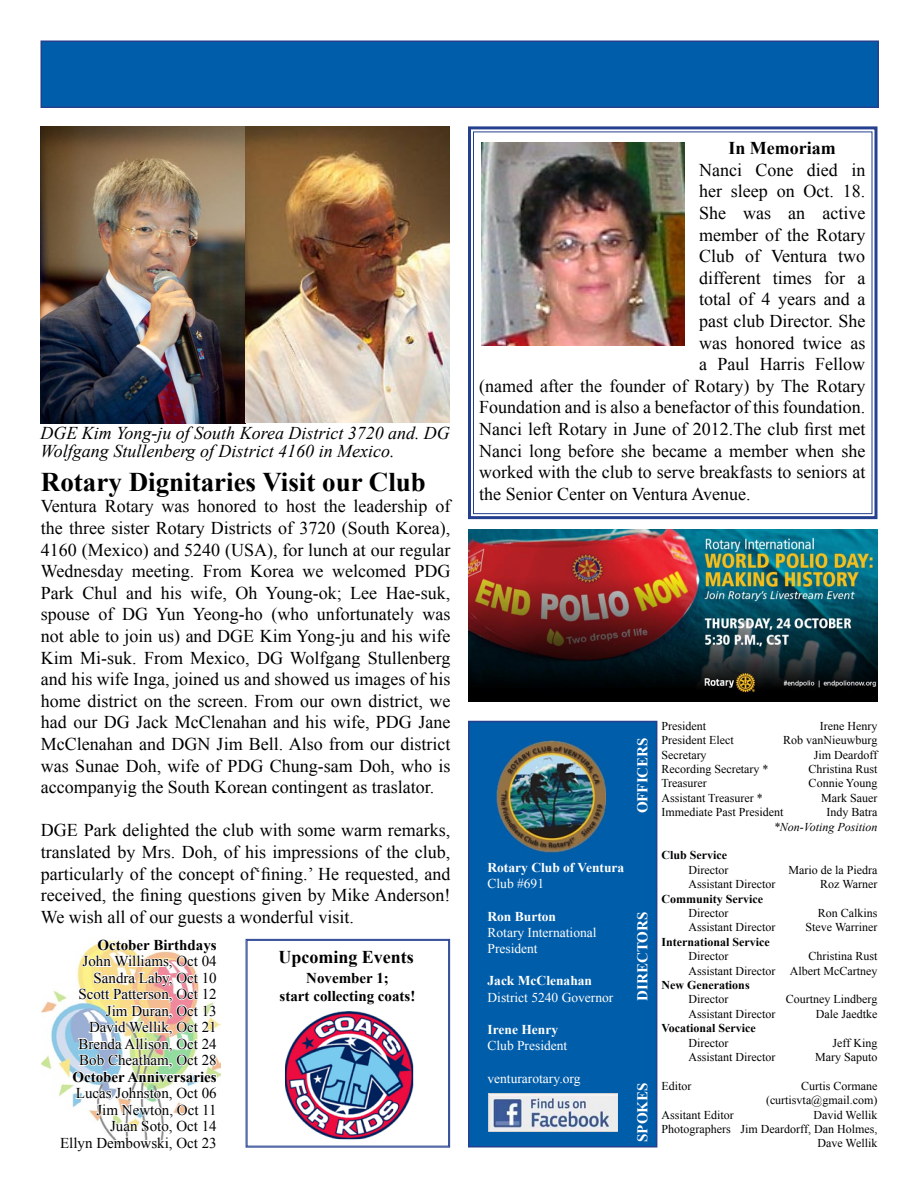
<style>
.page{position:relative;width:918px;height:1188px;background:#fff}
.page>*{position:absolute;margin:0;border:0;box-sizing:border-box;transform-origin:0 0}
.t1{font:700 27px "Times New Roman";color:#000}
.t2{font:18px/21.6px "Times New Roman";color:#000;text-align:justify}
.t3{font:italic 18px/18px "Times New Roman";color:#000}
.t4{font:700 18px "Times New Roman";color:#000}
.t5{font:15px/16.5px "Times New Roman";color:#000;text-align:right}
.t6{font:700 15px/18px "Times New Roman";color:#000;text-align:center}
.t7{font:700 15px "Times New Roman";color:#fff}
.t8{font:13.5px/16.2px "Times New Roman";color:#fff}
.t9{font:700 13.5px "Times New Roman";color:#fff}
.t10{font:12px/14.4px "Times New Roman";color:#000;text-align:right}
.t11{font:700 12px "Times New Roman";color:#000}
.t12{font:italic 12px "Times New Roman";color:#000}
</style>
<div class="page">
<div style="left:468px;top:721px;width:189px;height:427px;background:#005daa;border:2px solid #25408f"></div>
<div style="left:40px;top:40px;width:839px;height:68px;background:#005daa;border:2px solid #25408f"></div>
<img style="left:496px;top:740px;width:110px;height:113px">
<img style="left:489px;top:1094px;width:128px;height:38px">
<img style="left:41px;top:990px;width:180px;height:88px">
<svg style="left:245px;top:939px;width:205px;height:209px"></svg>
<div style="left:247px;top:940px;width:202px;height:206px;border:1px solid #25408f"></div>
<svg style="left:59px;top:940px;width:159px;height:207px"></svg>
<img style="left:468px;top:529px;width:410px;height:172px">
<svg style="left:468px;top:126px;width:410px;height:394px"></svg>
<div style="left:473px;top:131px;width:400px;height:383px;border:1px solid #25408f"></div>
<img style="left:481px;top:142px;width:204px;height:204px">
<img style="left:285px;top:1011px;width:128px;height:128px">
<img style="left:40px;top:126px;width:410px;height:297px">
<p class="t3" style="left:40px;top:424px;width:411px">DGE Kim Yong-ju of South Korea District 3720 and. DG<br>Wolfgang Stullenberg of District 4160 in Mexico.</p>
<h1 class="t1" style="left:41px;top:463px;width:387px">Rotary Dignitaries Visit our Club</h1>
<p class="t2" style="left:41px;top:495px;width:411px">Ventura Rotary was honored to host the leadership of the three sister Rotary Districts of 3720 (South Korea), 4160 (Mexico) and 5240 (USA), for lunch at our regular Wednesday meeting. From Korea we welcomed PDG Park Chul and his wife, Oh Young-ok; Lee Hae-suk, spouse of DG Yun Yeong-ho (who unfortunately was not able to join us) and DGE Kim Yong-ju and his wife Kim Mi-suk. From Mexico, DG Wolfgang Stullenberg and his wife Inga, joined us and showed us images of his home district on the screen. From our own district, we had our DG Jack McClenahan and his wife, PDG Jane McClenahan and DGN Jim Bell. Also from our district was Sunae Doh, wife of PDG Chung-sam Doh, who is accompanyig the South Korean contingent as traslator.</p>
<p class="t2" style="left:41px;top:819px;width:411px">DGE Park delighted the club with some warm remarks, translated by Mrs. Doh, of his impressions of the club, particularly of the concept of‘fining.’ He requested, and received, the fining questions given by Mike Anderson!<br>We wish all of our guests a wonderful visit.</p>
<p class="t6" style="left:97px;top:935px;width:121px">October Birthdays</p>
<p class="t5" style="left:78px;top:953px;width:140px">John Williams, Oct 04<br>Sandra Laby, Oct 10<br>Scott Patterson, Oct 12<br>Jim Duran, Oct 13<br>David Wellik, Oct 21<br>Brenda Allison, Oct 24<br>Bob Cheatham, Oct 28</p>
<p class="t6" style="left:72px;top:1067px;width:146px">October Anniversaries</p>
<p class="t5" style="left:60px;top:1085px;width:158px">Lucas Johnston, Oct 06<br>Jim Newton, Oct 11<br>Juan Soto, Oct 14<br>Ellyn Dembowski, Oct 23</p>
<p class="t4" style="left:278px;top:944px;width:137px">Upcoming Events</p>
<p class="t6" style="left:280px;top:969px;width:137px">November 1;<br>start collecting coats!</p>
<p class="t4" style="left:728px;top:136px;width:109px">In Memoriam</p>
<p class="t2" style="left:699px;top:159px;width:168px">Nanci Cone died in</p>
<p class="t2" style="left:699px;top:180px;width:168px">her sleep on Oct. 18.</p>
<p class="t2" style="left:699px;top:202px;width:168px">She was an active</p>
<p class="t2" style="left:699px;top:224px;width:168px">member of the Rotary</p>
<p class="t2" style="left:699px;top:245px;width:168px">Club of Ventura two</p>
<p class="t2" style="left:699px;top:267px;width:168px">different times for a</p>
<p class="t2" style="left:699px;top:288px;width:168px">total of 4 years and a</p>
<p class="t2" style="left:699px;top:310px;width:168px">past club Director. She</p>
<p class="t2" style="left:699px;top:332px;width:168px">was honored twice as</p>
<p class="t2" style="left:699px;top:353px;width:168px">a Paul Harris Fellow</p>
<p class="t2" style="left:479px;top:375px;width:388px">(named after the founder of Rotary) by The Rotary</p>
<p class="t2" style="left:479px;top:396px;width:388px">Foundation and is also a benefactor of this foundation.</p>
<p class="t2" style="left:479px;top:418px;width:388px">Nanci left Rotary in June of 2012.The club first met</p>
<p class="t2" style="left:479px;top:440px;width:388px">Nanci long before she became a member when she</p>
<p class="t2" style="left:479px;top:461px;width:388px">worked with the club to serve breakfasts to seniors at</p>
<p class="t2" style="left:479px;top:483px;width:273px">the Senior Center on Ventura Avenue.</p>
<p class="t7" style="left:632px;top:813px;width:77px;rotate:-90deg">OFFICERS</p>
<p class="t9" style="left:488px;top:858px;width:138px">Rotary Club of Ventura</p>
<p class="t8" style="left:488px;top:875px;width:58px">Club #691</p>
<p class="t9" style="left:488px;top:907px;width:70px">Ron Burton</p>
<p class="t8" style="left:488px;top:924px;width:111px">Rotary International<br>President</p>
<p class="t9" style="left:488px;top:971px;width:106px">Jack McClenahan</p>
<p class="t8" style="left:488px;top:989px;width:127px">District 5240 Governor</p>
<p class="t9" style="left:488px;top:1020px;width:72px">Irene Henry</p>
<p class="t8" style="left:488px;top:1037px;width:81px">Club President</p>
<p class="t8" style="left:488px;top:1070px;width:94px">venturarotary.org</p>
<p class="t7" style="left:632px;top:1001px;width:90px;rotate:-90deg">DIRECTORS</p>
<p class="t7" style="left:632px;top:1142px;width:61px;rotate:-90deg">SPOKES</p>
<p class="t10" style="left:661px;top:718px;width:46px">President</p>
<p class="t10" style="left:820px;top:718px;width:59px">Irene Henry</p>
<p class="t10" style="left:661px;top:733px;width:74px">President Elect</p>
<p class="t10" style="left:783px;top:733px;width:96px">Rob vanNieuwburg</p>
<p class="t10" style="left:661px;top:747px;width:47px">Secretary</p>
<p class="t10" style="left:814px;top:747px;width:65px">Jim Deardoff</p>
<p class="t10" style="left:661px;top:762px;width:109px">Recording Secretary *</p>
<p class="t10" style="left:808px;top:762px;width:71px">Christina Rust</p>
<p class="t10" style="left:661px;top:776px;width:47px">Treasurer</p>
<p class="t10" style="left:809px;top:776px;width:70px">Connie Young</p>
<p class="t10" style="left:661px;top:790px;width:103px">Assistant Treasurer *</p>
<p class="t10" style="left:821px;top:790px;width:58px">Mark Sauer</p>
<p class="t10" style="left:661px;top:805px;width:123px">Immediate Past President</p>
<p class="t10" style="left:826px;top:805px;width:52px">Indy Batra</p>
<p class="t12" style="left:774px;top:818px;width:105px">*Non-Voting Position</p>
<p class="t11" style="left:661px;top:847px;width:67px">Club Service</p>
<p class="t10" style="left:688px;top:862px;width:41px">Director</p>
<p class="t10" style="left:788px;top:862px;width:90px">Mario de la Piedra</p>
<p class="t10" style="left:688px;top:877px;width:88px">Assistant Director</p>
<p class="t10" style="left:820px;top:877px;width:59px">Roz Warner</p>
<p class="t11" style="left:661px;top:890px;width:103px">Community Service</p>
<p class="t10" style="left:688px;top:906px;width:41px">Director</p>
<p class="t10" style="left:818px;top:906px;width:61px">Ron Calkins</p>
<p class="t10" style="left:688px;top:920px;width:88px">Assistant Director</p>
<p class="t10" style="left:806px;top:920px;width:73px">Steve Warriner</p>
<p class="t11" style="left:661px;top:934px;width:110px">International Service</p>
<p class="t10" style="left:688px;top:949px;width:41px">Director</p>
<p class="t10" style="left:688px;top:949px;width:191px">Christina Rust<br>Assistant Director Albert McCartney</p>
<p class="t11" style="left:661px;top:977px;width:90px">New Generations</p>
<p class="t10" style="left:688px;top:992px;width:41px">Director</p>
<p class="t10" style="left:786px;top:992px;width:93px">Courtney Lindberg</p>
<p class="t10" style="left:688px;top:1006px;width:88px">Assistant Director</p>
<p class="t10" style="left:816px;top:1006px;width:63px">Dale Jaedtke</p>
<p class="t11" style="left:661px;top:1020px;width:96px">Vocational Service</p>
<p class="t10" style="left:688px;top:1035px;width:41px">Director</p>
<p class="t10" style="left:833px;top:1035px;width:46px">Jeff King</p>
<p class="t10" style="left:688px;top:1050px;width:88px">Assistant Director</p>
<p class="t10" style="left:815px;top:1050px;width:64px">Mary Saputo</p>
<p class="t10" style="left:661px;top:1078px;width:31px">Editor</p>
<p class="t10" style="left:766px;top:1078px;width:113px">Curtis Cormane (curtisvta@gmail.com)</p>
<p class="t10" style="left:661px;top:1107px;width:74px">Assitant Editor</p>
<p class="t10" style="left:661px;top:1107px;width:218px">David Wellik<br>Photographers Jim Deardorff, Dan Holmes,<br>Dave Wellik</p>
</div>
